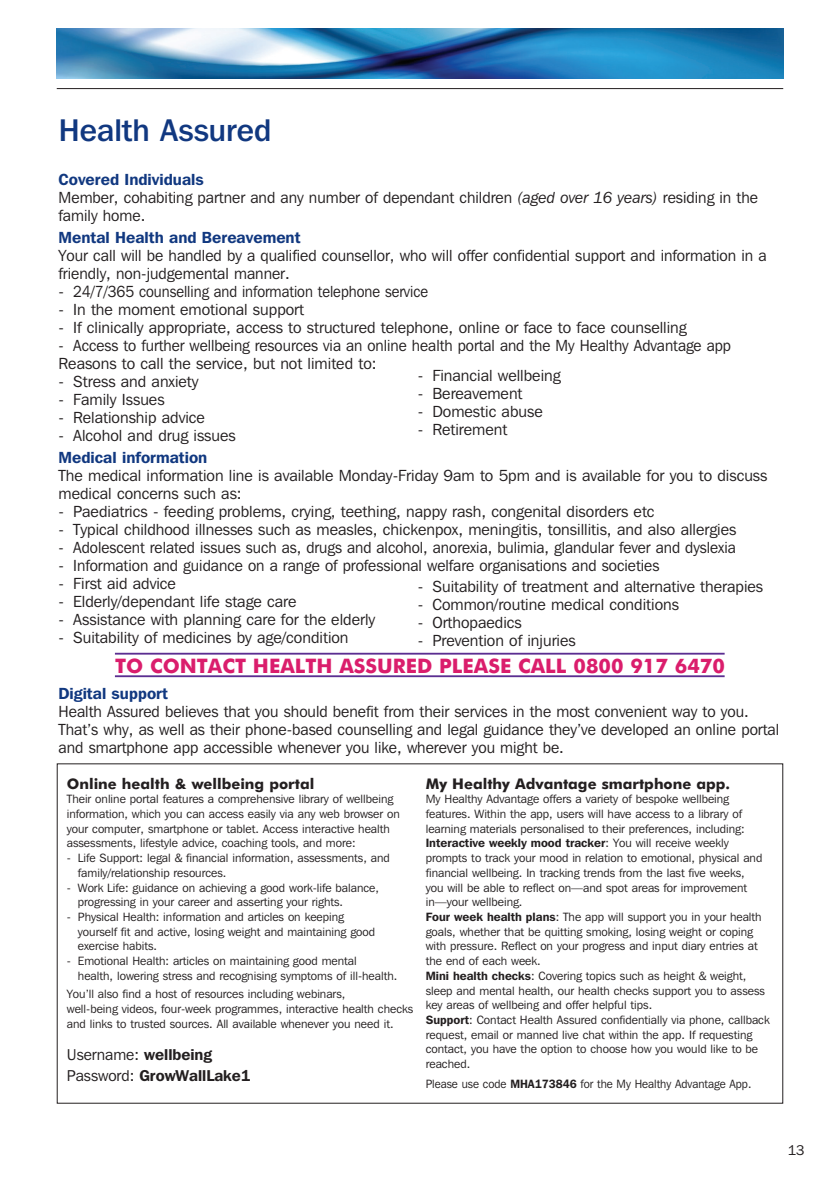
<style>
.page{position:relative;width:840px;height:1191px;background:#fff}
.page>*{position:absolute;margin:0;border:0;box-sizing:border-box;transform-origin:0 0}
.t1{font:500 31.2px "Franklin Gothic IT Cby BT";color:#113880}
.t2{font:700 20px "Futura BT";color:#da1d6c}
.t3{font:16px/18px "Franklin Gothic IT Cby BT";color:#231f20}
.t4{font:16px "Franklin Gothic IT Cby BT";color:#231f20;scale:.96 1}
.t5{font:600 16px "Franklin Gothic IT Cby BT";color:#113880}
.t6{font:600 15.6px "Franklin Gothic IT Cby BT";color:#231f20}
.t7{font:15.6px "Franklin Gothic IT Cby BT";color:#231f20}
.t8{font:700 14.8px "Futura BT";color:#231f20}
.t9{font:14px "Franklin Gothic IT Cby BT";color:#231f20}
.t10{font:12px/14.8px "Franklin Gothic IT Cby BT";color:#231f20}
.t11{font:12px "Franklin Gothic IT Cby BT";color:#231f20;scale:.96 1}
.s1{font-style:italic}
.s2{font-weight:600}
.s3{font-weight:400}
</style>
<div class="page">
<img style="left:57px;top:28px;width:725px;height:51px">
<hr style="left:57px;top:88px;width:725px;height:1px;background:#231f20">
<hr style="left:115px;top:653px;width:609px;height:1px;background:#5b2e91">
<hr style="left:115px;top:675px;width:609px;height:2px;background:#5b2e91">
<p class="t1" style="left:59px;top:110px;width:214px">Health Assured</p>
<p class="t5" style="left:59px;top:169px;width:147px">Covered Individuals</p>
<p class="t3" style="left:59px;top:188px;width:700px">Member, cohabiting partner and any number of dependant children <span class="s1">(aged over 16 years)</span> residing in the family home.</p>
<p class="t5" style="left:59px;top:227px;width:243px">Mental Health and Bereavement</p>
<p class="t3" style="left:59px;top:246px;width:709px">Your call will be handled by a qualified counsellor, who will offer confidential support and information in a friendly, non-judgemental manner.</p>
<p class="t3" style="left:59px;top:282px;width:371px">- 24/7/365 counselling and information telephone service</p>
<p class="t3" style="left:59px;top:300px;width:247px">- In the moment emotional support</p>
<p class="t3" style="left:59px;top:318px;width:629px">- If clinically appropriate, access to structured telephone, online or face to face counselling</p>
<p class="t4" style="left:59px;top:335px;width:701px">- Access to further wellbeing resources via an online health portal and the My Healthy Advantage app</p>
<p class="t3" style="left:59px;top:354px;width:319px">Reasons to call the service, but not limited to:</p>
<p class="t3" style="left:59px;top:372px;width:141px">- Stress and anxiety</p>
<p class="t3" style="left:59px;top:390px;width:107px">- Family Issues</p>
<p class="t3" style="left:59px;top:408px;width:148px">- Relationship advice</p>
<p class="t3" style="left:59px;top:426px;width:179px">- Alcohol and drug issues</p>
<p class="t5" style="left:59px;top:447px;width:150px">Medical information</p>
<p class="t3" style="left:59px;top:466px;width:710px">The medical information line is available Monday-Friday 9am to 5pm and is available for you to discuss medical concerns such as:</p>
<p class="t3" style="left:59px;top:502px;width:597px">- Paediatrics - feeding problems, crying, teething, nappy rash, congenital disorders etc</p>
<p class="t3" style="left:59px;top:520px;width:679px">- Typical childhood illnesses such as measles, chickenpox, meningitis, tonsillitis, and also allergies</p>
<p class="t4" style="left:59px;top:537px;width:706px">- Adolescent related issues such as, drugs and alcohol, anorexia, bulimia, glandular fever and dyslexia</p>
<p class="t3" style="left:59px;top:556px;width:602px">- Information and guidance on a range of professional welfare organisations and societies</p>
<p class="t3" style="left:59px;top:574px;width:119px">- First aid advice</p>
<p class="t3" style="left:59px;top:592px;width:239px">- Elderly/dependant life stage care</p>
<p class="t3" style="left:59px;top:610px;width:318px">- Assistance with planning care for the elderly</p>
<p class="t3" style="left:59px;top:628px;width:291px">- Suitability of medicines by age/condition</p>
<p class="t2" style="left:115px;top:654px;width:611px">TO CONTACT HEALTH ASSURED PLEASE CALL 0800 917 6470</p>
<p class="t5" style="left:59px;top:683px;width:111px">Digital support</p>
<p class="t3" style="left:59px;top:702px;width:721px">Health Assured believes that you should benefit from their services in the most convenient way to you.<br>That’s why, as well as their phone-based counselling and legal guidance they’ve developed an online portal and smartphone app accessible whenever you like, wherever you might be.</p>
<p class="t8" style="left:67px;top:774px;width:249px">Online health &amp; wellbeing portal</p>
<p class="t10" style="left:67px;top:791px;width:334px">Their online portal features a comprehensive library of wellbeing information, which you can access easily via any web browser on your computer, smartphone or tablet. Access interactive health assessments, lifestyle advice, coaching tools, and more:</p>
<p class="t10" style="left:78px;top:850px;width:313px;text-indent:-11px">- Life Support: legal &amp; financial information, assessments, and family/relationship resources.</p>
<p class="t10" style="left:78px;top:879px;width:302px;text-indent:-11px">- Work Life: guidance on achieving a good work-life balance, progressing in your career and asserting your rights.</p>
<p class="t10" style="left:67px;top:909px;width:278px">- Physical Health: information and articles on keeping</p>
<p class="t10" style="left:78px;top:924px;width:298px">yourself fit and active, losing weight and maintaining good exercise habits.</p>
<p class="t10" style="left:78px;top:953px;width:321px;text-indent:-11px">- Emotional Health: articles on maintaining good mental<br>health, lowering stress and recognising symptoms of ill-health.</p>
<p class="t10" style="left:67px;top:986px;width:280px">You’ll also find a host of resources including webinars,</p>
<p class="t10" style="left:67px;top:1001px;width:347px">well-being videos, four-week programmes, interactive health checks and links to trusted sources. All available whenever you need it.</p>
<p class="t3" style="left:417px;top:366px;width:144px">- Financial wellbeing</p>
<p class="t3" style="left:417px;top:384px;width:106px">- Bereavement</p>
<p class="t3" style="left:417px;top:402px;width:126px">- Domestic abuse</p>
<p class="t3" style="left:417px;top:420px;width:91px">- Retirement</p>
<p class="t3" style="left:417px;top:577px;width:347px">- Suitability of treatment and alternative therapies</p>
<p class="t3" style="left:417px;top:595px;width:262px">- Common/routine medical conditions</p>
<p class="t3" style="left:417px;top:613px;width:105px">- Orthopaedics</p>
<p class="t3" style="left:417px;top:631px;width:159px">- Prevention of injuries</p>
<p class="t8" style="left:425px;top:774px;width:306px">My Healthy Advantage smartphone app.</p>
<p class="t10" style="left:425px;top:791px;width:320px">My Healthy Advantage offers a variety of bespoke wellbeing features. Within the app, users will have access to a library of learning materials personalised to their preferences, including:</p>
<p class="t10" style="left:425px;top:835px;width:338px"><span class="s2">Interactive weekly mood tracker</span>: You will receive weekly prompts to track your mood in relation to emotional, physical and financial wellbeing. In tracking trends from the last five weeks, you will be able to reflect on—and spot areas for improvement in—your wellbeing.</p>
<p class="t10" style="left:425px;top:909px;width:337px"><span class="s2">Four week health plans</span>: The app will support you in your health goals, whether that be quitting smoking, losing weight or coping with pressure. Reflect on your progress and input diary entries at the end of each week.</p>
<p class="t10" style="left:425px;top:968px;width:340px"><span class="s2">Mini health checks</span>: Covering topics such as height &amp; weight, sleep and mental health, our health checks support you to assess key areas of wellbeing and offer helpful tips.</p>
<p class="t10" style="left:425px;top:1012px;width:345px"><span class="s2">Support</span>: Contact Health Assured confidentially via phone, callback request, email or manned live chat within the app. If requesting contact, you have the option to choose how you would like to be reached.</p>
<p class="t11" style="left:425px;top:1076px;width:340px">Please use code <span class="s2">MHA173846</span> for the My Healthy Advantage App.</p>
<p class="t7" style="left:67px;top:1045px;width:147px">Username: <span class="s2">wellbeing</span></p>
<p class="t6" style="left:67px;top:1065px;width:185px"><span class="s3">Password:</span> GrowWallLake1</p>
<p class="t9" style="left:787px;top:1141px;width:18px">13</p>
</div>
